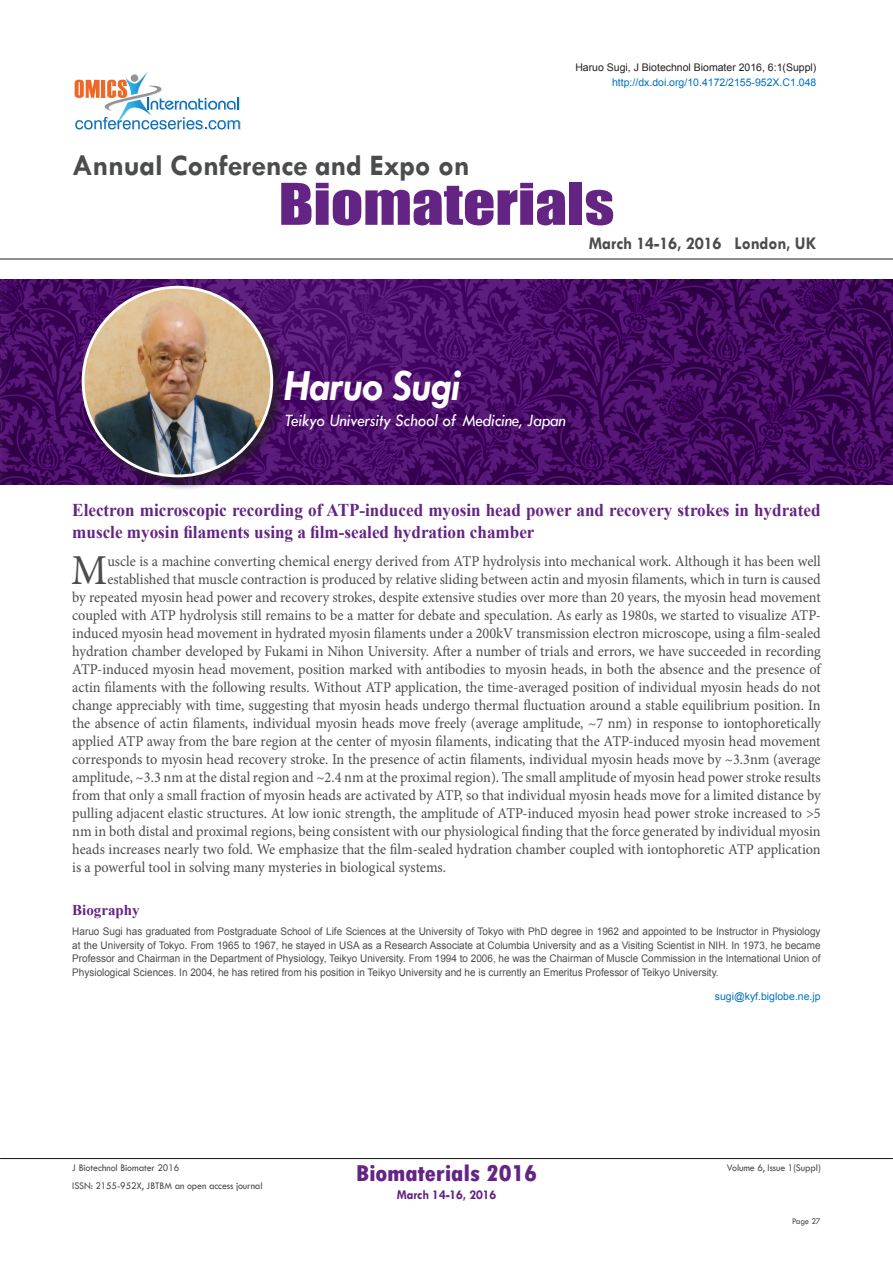
<style>
.page{position:relative;width:893px;height:1263px;background:#fff}
.page>*{position:absolute;margin:0;border:0;box-sizing:border-box;transform-origin:0 0}
.t1{font:53.1px "Impact";color:#642483;scale:1.19 1}
.t2{font:italic 700 45px "Tw Cen";letter-spacing:-.01em;color:#fff;scale:.95 1}
.t3{font:42.75px "Minion Pro";color:#4b4c4d;scale:.95 1}
.t4{font:700 30px "Tw Cen";letter-spacing:-.01em;color:#4b4c4d}
.t5{font:800 condensed 24px "Tw Cen";letter-spacing:-.01em;color:#642483;scale:1.1 1}
.t6{font:700 18px/21.6px "Times New Roman";color:#642483;scale:.95 1}
.t7{font:italic 18px "Tw Cen";letter-spacing:-.01em;color:#fff;scale:.95 1}
.t8{font:700 18px "Tw Cen";letter-spacing:-.01em;color:#4b4c4d;scale:.95 1}
.t9{font:15px "Minion Pro";color:#4b4c4d;scale:.95 1}
.t10{font:700 15px "Times New Roman";color:#642483}
.t11{font:700 13.5px "Tw Cen";letter-spacing:-.01em;color:#642483;scale:.95 1}
.t12{font:10.5px/13.5px "Arial";color:#4b4c4d;text-align:justify;scale:.95 1}
.t13{font:10.5px "Tw Cen";letter-spacing:-.01em;color:#4b4c4d;scale:.95 1}
.t14{font:10.5px "Arial";color:#0072bc}
.t15{font:10.5px "Arial";color:#231f20}
.t16{font:9px "Tw Cen";letter-spacing:-.02em;color:#4b4c4d;scale:.95 1}
</style>
<div class="page">
<div style="left:73px;top:69px;width:168px;height:62px;background:#fff;opacity:.75"></div>
<svg style="left:75px;top:71px;width:165px;height:58px"></svg>
<hr style="left:0;top:259px;width:893px;height:1px;background:#231f20">
<hr style="left:0;top:1158px;width:893px;height:1px;background:#231f20">
<img style="left:0;top:279px;width:893px;height:205px">
<div style="left:79px;top:284px;width:208px;height:207px;background:#231f20;opacity:.75"></div>
<img style="left:83px;top:287px;width:189px;height:189px;border-radius:94px">
<p class="t15" style="left:575px;top:61px;width:243px">Haruo Sugi, J Biotechnol Biomater 2016, 6:1(Suppl)</p>
<p class="t14" style="left:612px;top:75px;width:206px">http://dx.doi.org/10.4172/2155-952X.C1.048</p>
<h3 class="t4" style="left:72px;top:148px;width:399px">Annual Conference and Expo on</h3>
<h1 class="t1" style="left:279px;top:163px;width:284px">Biomaterials</h1>
<p class="t8" style="left:589px;top:233px;width:241px">March 14-16, 2016 London, UK</p>
<p class="t2" style="left:285px;top:358px;width:186px">Haruo Sugi</p>
<p class="t7" style="left:285px;top:409px;width:297px">Teikyo University School of Medicine, Japan</p>
<p class="t6" style="left:72px;top:499px;width:789px">Electron microscopic recording of ATP-induced myosin head power and recovery strokes in hydrated muscle myosin filaments using a film-sealed hydration chamber</p>
<p class="t3" style="left:71px;top:542px;width:40px">M</p>
<p class="t9" style="left:107px;top:551px;width:752px">uscle is a machine converting chemical energy derived from ATP hydrolysis into mechanical work. Although it has been well</p>
<p class="t9" style="left:107px;top:569px;width:752px">established that muscle contraction is produced by relative sliding between actin and myosin filaments, which in turn is caused</p>
<p class="t9" style="left:72px;top:587px;width:789px">by repeated myosin head power and recovery strokes, despite extensive studies over more than 20 years, the myosin head movement</p>
<p class="t9" style="left:72px;top:605px;width:789px">coupled with ATP hydrolysis still remains to be a matter for debate and speculation. As early as 1980s, we started to visualize ATP-</p>
<p class="t9" style="left:72px;top:623px;width:789px">induced myosin head movement in hydrated myosin filaments under a 200kV transmission electron microscope, using a film-sealed</p>
<p class="t9" style="left:72px;top:641px;width:789px">hydration chamber developed by Fukami in Nihon University. After a number of trials and errors, we have succeeded in recording</p>
<p class="t9" style="left:72px;top:659px;width:789px">ATP-induced myosin head movement, position marked with antibodies to myosin heads, in both the absence and the presence of</p>
<p class="t9" style="left:72px;top:677px;width:789px">actin filaments with the following results. Without ATP application, the time-averaged position of individual myosin heads do not</p>
<p class="t9" style="left:72px;top:695px;width:789px">change appreciably with time, suggesting that myosin heads undergo thermal fluctuation around a stable equilibrium position. In</p>
<p class="t9" style="left:72px;top:713px;width:789px">the absence of actin filaments, individual myosin heads move freely (average amplitude, ~7 nm) in response to iontophoretically</p>
<p class="t9" style="left:72px;top:731px;width:789px">applied ATP away from the bare region at the center of myosin filaments, indicating that the ATP-induced myosin head movement</p>
<p class="t9" style="left:72px;top:749px;width:789px">corresponds to myosin head recovery stroke. In the presence of actin filaments, individual myosin heads move by ~3.3nm (average</p>
<p class="t9" style="left:72px;top:767px;width:789px">amplitude, ~3.3 nm at the distal region and ~2.4 nm at the proximal region). The small amplitude of myosin head power stroke results</p>
<p class="t9" style="left:72px;top:785px;width:789px">from that only a small fraction of myosin heads are activated by ATP, so that individual myosin heads move for a limited distance by</p>
<p class="t9" style="left:72px;top:803px;width:789px">pulling adjacent elastic structures. At low ionic strength, the amplitude of ATP-induced myosin head power stroke increased to &gt;5</p>
<p class="t9" style="left:72px;top:821px;width:789px">nm in both distal and proximal regions, being consistent with our physiological finding that the force generated by individual myosin</p>
<p class="t9" style="left:72px;top:839px;width:789px">heads increases nearly two fold. We emphasize that the film-sealed hydration chamber coupled with iontophoretic ATP application</p>
<p class="t9" style="left:72px;top:857px;width:395px">is a powerful tool in solving many mysteries in biological systems.</p>
<p class="t10" style="left:72px;top:900px;width:69px">Biography</p>
<p class="t12" style="left:72px;top:925px;width:789px">Haruo Sugi has graduated from Postgraduate School of Life Sciences at the University of Tokyo with PhD degree in 1962 and appointed to be Instructor in Physiology at the University of Tokyo. From 1965 to 1967, he stayed in USA as a Research Associate at Columbia University and as a Visiting Scientist in NIH. In 1973, he became Professor and Chairman in the Department of Physiology, Teikyo University. From 1994 to 2006, he was the Chairman of Muscle Commission in the International Union of Physiological Sciences. In 2004, he has retired from his position in Teikyo University and he is currently an Emeritus Professor of Teikyo University.</p>
<p class="t14" style="left:715px;top:989px;width:107px">sugi@kyf.biglobe.ne.jp</p>
<h3 class="t5" style="left:356px;top:1159px;width:166px">Biomaterials 2016</h3>
<p class="t11" style="left:397px;top:1186px;width:106px">March 14-16, 2016</p>
<p class="t13" style="left:72px;top:1162px;width:114px">J Biotechnol Biomater 2016</p>
<p class="t13" style="left:727px;top:1162px;width:100px">Volume 6, Issue 1(Suppl)</p>
<p class="t13" style="left:72px;top:1179px;width:202px">ISSN: 2155-952X, JBTBM an open access journal</p>
<p class="t16" style="left:792px;top:1215px;width:32px">Page 27</p>
</div>
